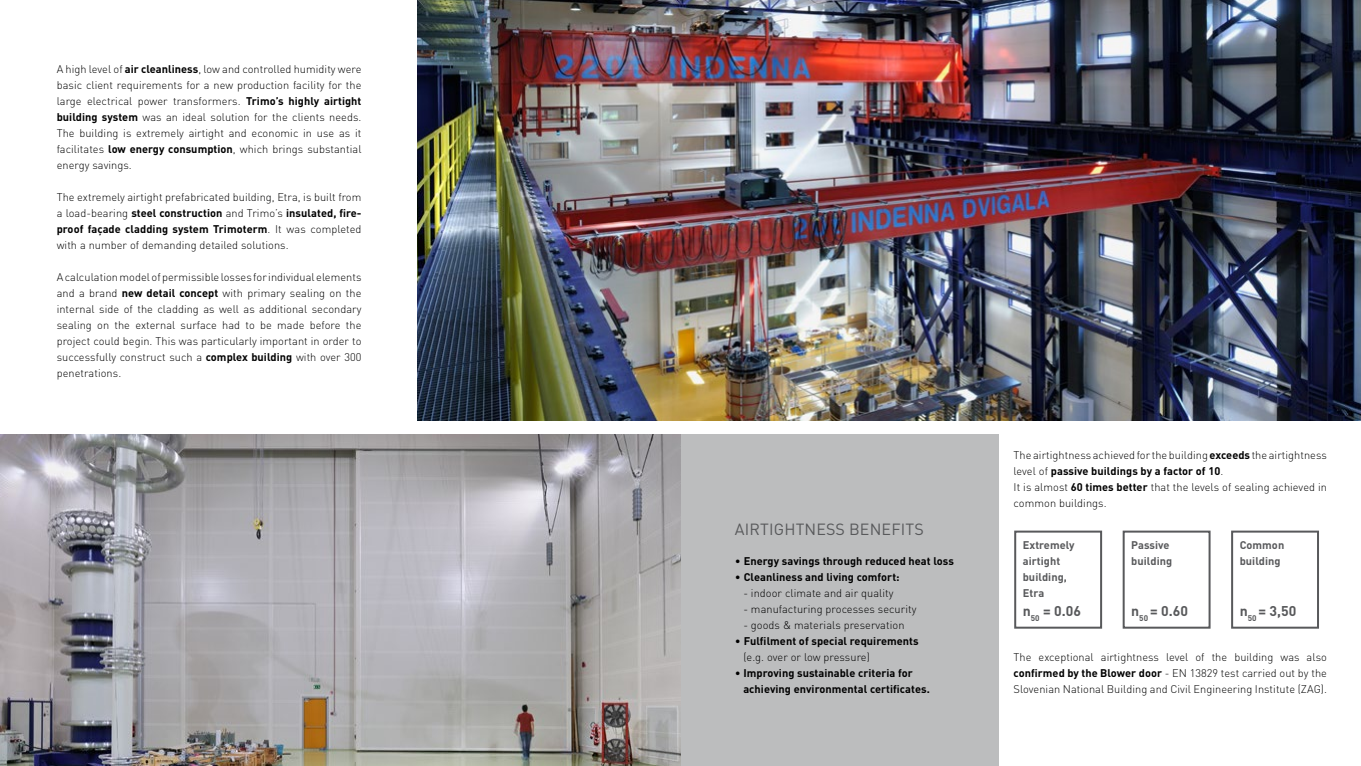
<style>
.page{position:relative;width:1361px;height:766px;background:#fff}
.page>*{position:absolute;margin:0;border:0;box-sizing:border-box;transform-origin:0 0}
.t1{font:16px "DIN Pro";letter-spacing:.01em;color:#58595b}
.t2{font:700 14px "DIN Pro";color:#58595b}
.t3{font:300 11px/16px "DIN Pro";letter-spacing:.005em;color:#000;text-align:justify}
.t4{font:700 11px/16px "DIN Pro";letter-spacing:.005em;color:#000}
.t5{font:700 11px/16px "DIN Pro";letter-spacing:.005em;color:#58595b}
.s1{font-weight:700}
.s2{font-weight:300}
</style>
<div class="page">
<div style="left:680px;top:434px;width:319px;height:331px;background:#bcbdbe"></div>
<img style="left:0;top:434px;width:680px;height:331px">
<div style="left:1014px;top:530px;width:88px;height:98px;border:2px solid #58595b"></div>
<div style="left:1122px;top:530px;width:88px;height:98px;border:2px solid #58595b"></div>
<div style="left:1231px;top:530px;width:88px;height:98px;border:2px solid #58595b"></div>
<img style="left:417px;top:0;width:944px;height:421px">
<p class="t3" style="left:57px;top:61px;width:306px">A high level of <span class="s1">air cleanliness</span>, low and controlled humidity were basic client requirements for a new production facility for the large electrical power transformers. <span class="s1">Trimo’s highly airtight building system</span> was an ideal solution for the clients needs.<br>The building is extremely airtight and economic in use as it facilitates <span class="s1">low energy consumption</span>, which brings substantial energy savings.</p>
<p class="t3" style="left:57px;top:189px;width:306px">The extremely airtight prefabricated building, Etra, is built from a load-bearing <span class="s1">steel construction</span> and Trimo’s <span class="s1">insulated, fire&shy;proof façade cladding system Trimoterm</span>. It was completed with a number of demanding detailed solutions.</p>
<p class="t3" style="left:57px;top:269px;width:306px">A calculation model of permissible losses for individual elements and a brand <span class="s1">new detail concept</span> with primary sealing on the internal side of the cladding as well as additional secondary sealing on the external surface had to be made before the project could begin. This was particularly important in order to successfully construct such a <span class="s1">complex building</span> with over 300 penetrations.</p>
<h1 class="t1" style="left:735px;top:517px;width:190px">AIRTIGHTNESS BENEFITS</h1>
<p class="t4" style="left:735px;top:552px;width:220px"><span class="s2">•</span> Energy savings through reduced heat loss</p>
<p class="t4" style="left:735px;top:568px;width:166px"><span class="s2">•</span> Cleanliness and living comfort:</p>
<p class="t3" style="left:743px;top:584px;width:152px">- indoor climate and air quality</p>
<p class="t3" style="left:743px;top:600px;width:175px">- manufacturing processes security</p>
<p class="t3" style="left:743px;top:616px;width:163px">- goods &amp; materials preservation</p>
<p class="t4" style="left:743px;top:632px;width:177px;text-indent:-9px"><span class="s2">•</span> Fulfilment of special requirements <span class="s2">(e.g. over or low pressure)</span></p>
<p class="t4" style="left:743px;top:664px;width:188px;text-indent:-9px"><span class="s2">•</span> Improving sustainable criteria for achieving environmental certificates.</p>
<p class="t3" style="left:1013px;top:446px;width:315px;text-align:left">The airtightness achieved for the building <span class="s1">exceeds</span> the airtightness level of <span class="s1">passive buildings by a factor of 10</span>.<br>It is almost <span class="s1">60 times better</span> that the levels of sealing achieved in common buildings.</p>
<p class="t5" style="left:1023px;top:536px;width:53px">Extremely airtight building,<br>Etra</p>
<p class="t2" style="left:1023px;top:601px;width:60px">n<sub>50</sub> = 0.06</p>
<p class="t5" style="left:1131px;top:536px;width:43px">Passive building</p>
<p class="t2" style="left:1131px;top:601px;width:58px">n<sub>50</sub> = 0.60</p>
<p class="t5" style="left:1239px;top:536px;width:46px">Common building</p>
<p class="t2" style="left:1239px;top:601px;width:58px">n<sub>50</sub> = 3,50</p>
<p class="t3" style="left:1013px;top:648px;width:315px">The exceptional airtightness level of the building was also <span class="s1">confirmed by the Blower door</span> - EN 13829 test carried out by the Slovenian National Building and Civil Engineering Institute (ZAG).</p>
</div>
